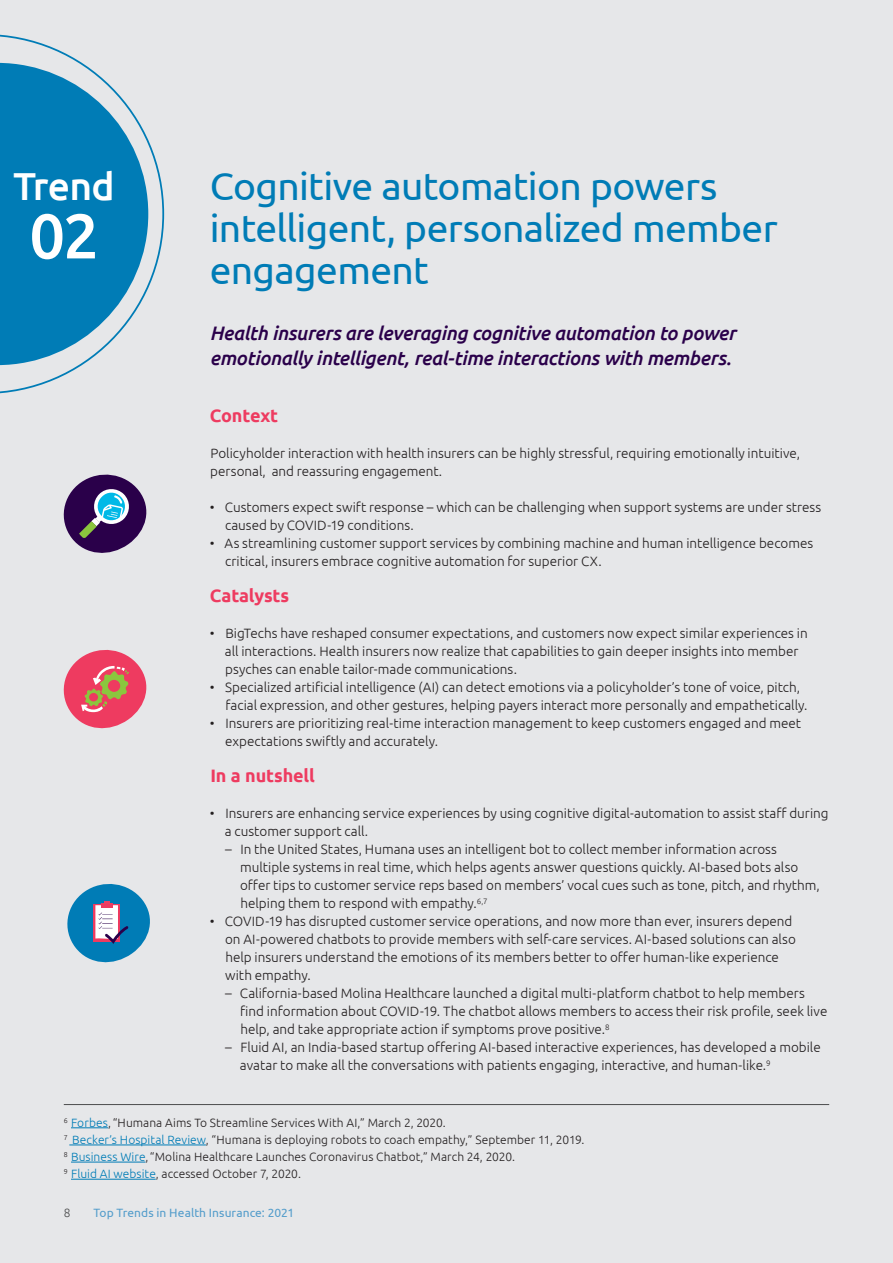
<style>
.page{position:relative;width:893px;height:1263px;background:#e6e7e9}
.page>*{position:absolute;margin:0;border:0;box-sizing:border-box;transform-origin:0 0}
.t1{font:500 63px "Ubuntu";color:#fff}
.t2{font:39px/42px "Ubuntu";letter-spacing:-.015em;color:#007cb6}
.t3{font:500 39px "Ubuntu";letter-spacing:-.02em;color:#fff}
.t4{font:italic 500 19.5px/25.5px "Ubuntu";letter-spacing:-.015em;color:#2a004a}
.t5{font:700 18px "Ubuntu";letter-spacing:-.01em;color:#ee3b60}
.t6{font:300 13.5px/18px "Ubuntu";color:#231f20}
.t7{font:300 12px/17.1px "Ubuntu";letter-spacing:.005em;color:#231f20}
.t8{font:12px "Ubuntu";letter-spacing:.005em;color:#549dcb}
.t9{font:300 12px "Ubuntu";color:#4b4c4d}
.s1{color:#007cb6}
.s2{font-style:inherit}
</style>
<div class="page">
<hr style="left:71px;top:1127px;width:37px;height:1px;background:#007cb6">
<hr style="left:69px;top:1144px;width:137px;height:1px;background:#007cb6">
<hr style="left:71px;top:1162px;width:74px;height:1px;background:#007cb6">
<hr style="left:71px;top:1179px;width:85px;height:1px;background:#007cb6">
<hr style="left:64px;top:1104px;width:765px;height:1px;background:#4b4c4d">
<svg style="left:67px;top:884px;width:83px;height:79px"></svg>
<svg style="left:63px;top:474px;width:84px;height:79px"></svg>
<svg style="left:63px;top:649px;width:84px;height:80px"></svg>
<svg style="left:0;top:34px;width:165px;height:360px"></svg>
<h2 class="t3" style="left:14px;top:161px;width:103px">Trend</h2>
<h1 class="t1" style="left:29px;top:196px;width:71px">02</h1>
<h2 class="t2" style="left:210px;top:164px;width:569px">Cognitive automation powers intelligent, personalized member engagement</h2>
<h3 class="t4" style="left:210px;top:320px;width:528px">Health insurers are leveraging cognitive automation to power emotionally intelligent, real-time interactions with members.</h3>
<h3 class="t5" style="left:210px;top:405px;width:70px">Context</h3>
<p class="t6" style="left:210px;top:444px;width:591px">Policyholder interaction with health insurers can be highly stressful, requiring emotionally intuitive, personal, and reassuring engagement.</p>
<p class="t6" style="left:225px;top:498px;width:598px;text-indent:-15px">• Customers expect swift response – which can be challenging when support systems are under stress caused by COVID-19 conditions.</p>
<p class="t6" style="left:225px;top:534px;width:590px;text-indent:-15px">• As streamlining customer support services by combining machine and human intelligence becomes critical, insurers embrace cognitive automation for superior CX.</p>
<h3 class="t5" style="left:210px;top:585px;width:81px">Catalysts</h3>
<p class="t6" style="left:225px;top:624px;width:584px;text-indent:-15px">• BigTechs have reshaped consumer expectations, and customers now expect similar experiences in all interactions. Health insurers now realize that capabilities to gain deeper insights into member psyches can enable tailor-made communications.</p>
<p class="t6" style="left:225px;top:678px;width:583px;text-indent:-16px">• Specialized artificial intelligence (AI) can detect emotions via a policyholder’s tone of voice, pitch, facial expression, and other gestures, helping payers interact more personally and empathetically.</p>
<p class="t6" style="left:225px;top:714px;width:578px;text-indent:-15px">• Insurers are prioritizing real-time interaction management to keep customers engaged and meet expectations swiftly and accurately.</p>
<h3 class="t5" style="left:210px;top:765px;width:106px">In a nutshell</h3>
<p class="t6" style="left:225px;top:804px;width:605px;text-indent:-15px">• Insurers are enhancing service experiences by using cognitive digital-automation to assist staff during a customer support call.</p>
<p class="t6" style="left:240px;top:840px;width:581px;text-indent:-15px">– In the United States, Humana uses an intelligent bot to collect member information across multiple systems in real time, which helps agents answer questions quickly. AI-based bots also offer tips to customer service reps based on members’ vocal cues such as tone, pitch, and rhythm, helping them to respond with empathy.<sup>6,7</sup></p>
<p class="t6" style="left:225px;top:912px;width:572px;text-indent:-15px">• COVID-19 has disrupted customer service operations, and now more than ever, insurers depend on AI-powered chatbots to provide members with self-care services. AI-based solutions can also help insurers understand the emotions of its members better to offer human-like experience with empathy.</p>
<p class="t6" style="left:240px;top:984px;width:589px;text-indent:-15px">– California-based Molina Healthcare launched a digital multi-platform chatbot to help members find information about COVID-19. The chatbot allows members to access their risk profile, seek live help, and take appropriate action if symptoms prove positive.<sup>8</sup></p>
<p class="t6" style="left:240px;top:1038px;width:582px;text-indent:-15px">– Fluid AI, an India-based startup offering AI-based interactive experiences, has developed a mobile avatar to make all the conversations with patients engaging, interactive, and human-like.<sup>9</sup></p>
<p class="t7" style="left:64px;top:1113px;width:522px"><sup>6</sup> <span class="s1">Forbes</span>,“Humana Aims To Streamline Services With AI,” March 2, 2020.<br><sup>7</sup> <span class="s1">Becker’s Hospital Review</span>, “Humana is deploying robots to coach empathy,” September 11, 2019<span class="s2">.<br></span><sup>8</sup> <span class="s1">Business Wire</span>,“Molina Healthcare Launches Coronavirus Chatbot,” March 24, 2020.<br><sup>9</sup> <span class="s1">Fluid AI website</span>, accessed October 7, 2020.</p>
<p class="t9" style="left:64px;top:1205px;width:8px">8</p>
<p class="t8" style="left:94px;top:1205px;width:202px">Top Trends in Health Insurance: 2021</p>
</div>
